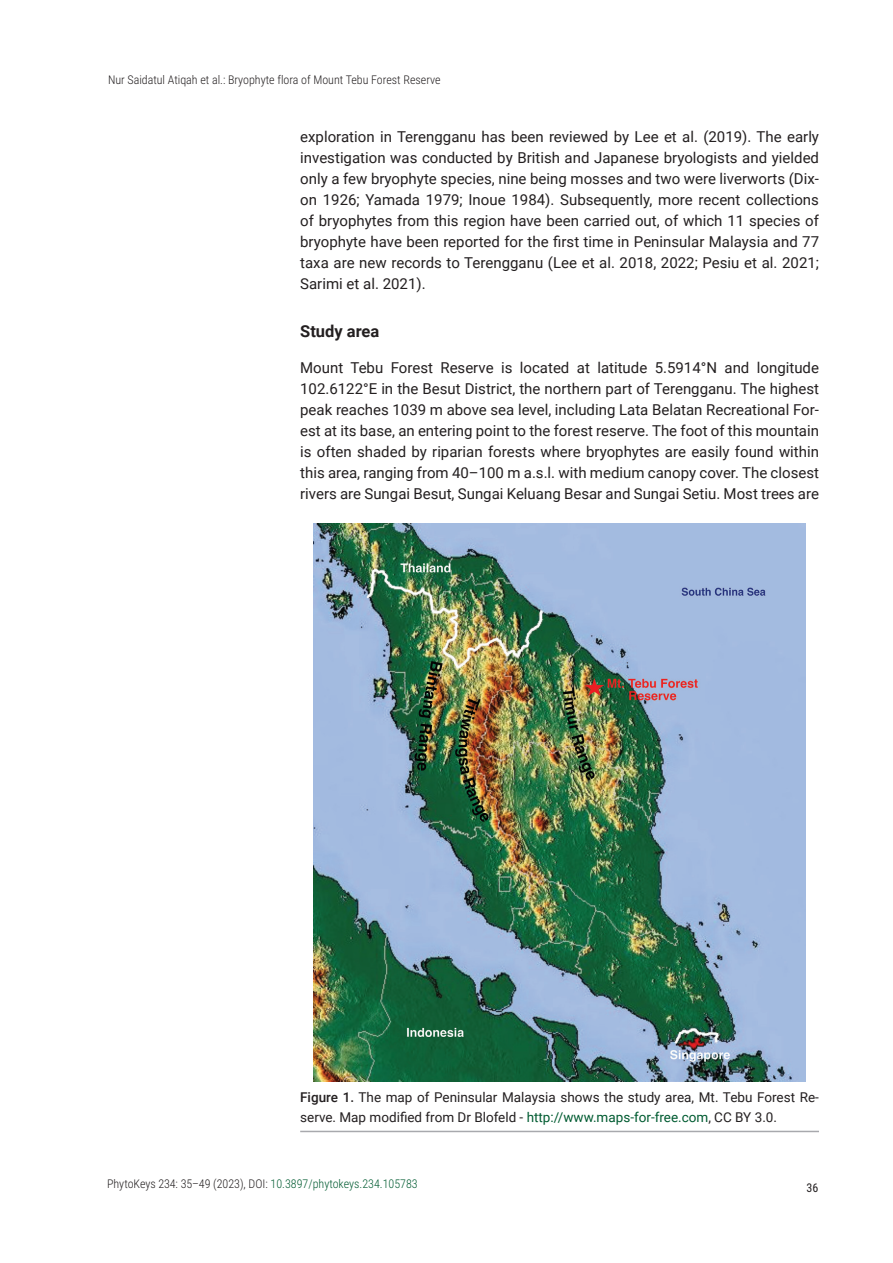
<style>
.page{position:relative;width:893px;height:1263px;background:#fff}
.page>*{position:absolute;margin:0;border:0;box-sizing:border-box;transform-origin:0 0}
.t1{font:700 16.5px "Roboto";color:#231f20}
.t2{font:15px/21px "Roboto";color:#231f20;text-align:justify}
.t3{font:13.5px/19.8px "Roboto";color:#231f20}
.t4{font:300 12px "Roboto Condensed";color:#231f20}
.t5{font:12px "Roboto Condensed";color:#231f20}
.s1{font-weight:500}
.s2{color:#005b31}
</style>
<div class="page">
<img style="left:314px;top:523px;width:491px;height:558px">
<hr style="left:300px;top:1131px;width:519px;height:1px;background:#a8a9ad">
<p class="t4" style="left:108px;top:71px;width:334px">Nur Saidatul Atiqah et al.: Bryophyte flora of Mount Tebu Forest Reserve</p>
<p class="t2" style="left:300px;top:125px;width:520px">exploration in Terengganu has been reviewed by Lee et al. (2019). The early investigation was conducted by British and Japanese bryologists and yielded only a few bryophyte species, nine being mosses and two were liverworts (Dix&shy;on 1926; Yamada 1979; Inoue 1984). Subsequently, more recent collections of bryophytes from this region have been carried out, of which 11 species of bryophyte have been reported for the first time in Peninsular Malaysia and 77 taxa are new records to Terengganu (Lee et al. 2018, 2022; Pesiu et al. 2021; Sarimi et al. 2021).</p>
<p class="t1" style="left:300px;top:320px;width:81px">Study area</p>
<p class="t2" style="left:300px;top:356px;width:520px">Mount Tebu Forest Reserve is located at latitude 5.5914°N and longitude 102.6122°E in the Besut District, the northern part of Terengganu. The highest peak reaches 1039 m above sea level, including Lata Belatan Recreational For&shy;est at its base, an entering point to the forest reserve. The foot of this mountain is often shaded by riparian forests where bryophytes are easily found within this area, ranging from 40–100 m a.s.l. with medium canopy cover. The closest rivers are Sungai Besut, Sungai Keluang Besar and Sungai Setiu. Most trees are</p>
<p class="t3" style="left:300px;top:1087px;width:520px"><span class="s1">Figure 1.</span> The map of Peninsular Malaysia shows the study area, Mt. Tebu Forest Re&shy;serve. Map modified from Dr Blofeld - <span class="s2">http://www.maps-for-free.com</span>, CC BY 3.0.</p>
<p class="t4" style="left:107px;top:1175px;width:312px">PhytoKeys 234: 35–49 (2023), DOI: <span class="s2">10.3897/phytokeys.234.105783</span></p>
<p class="t5" style="left:806px;top:1179px;width:13px">36</p>
</div>
